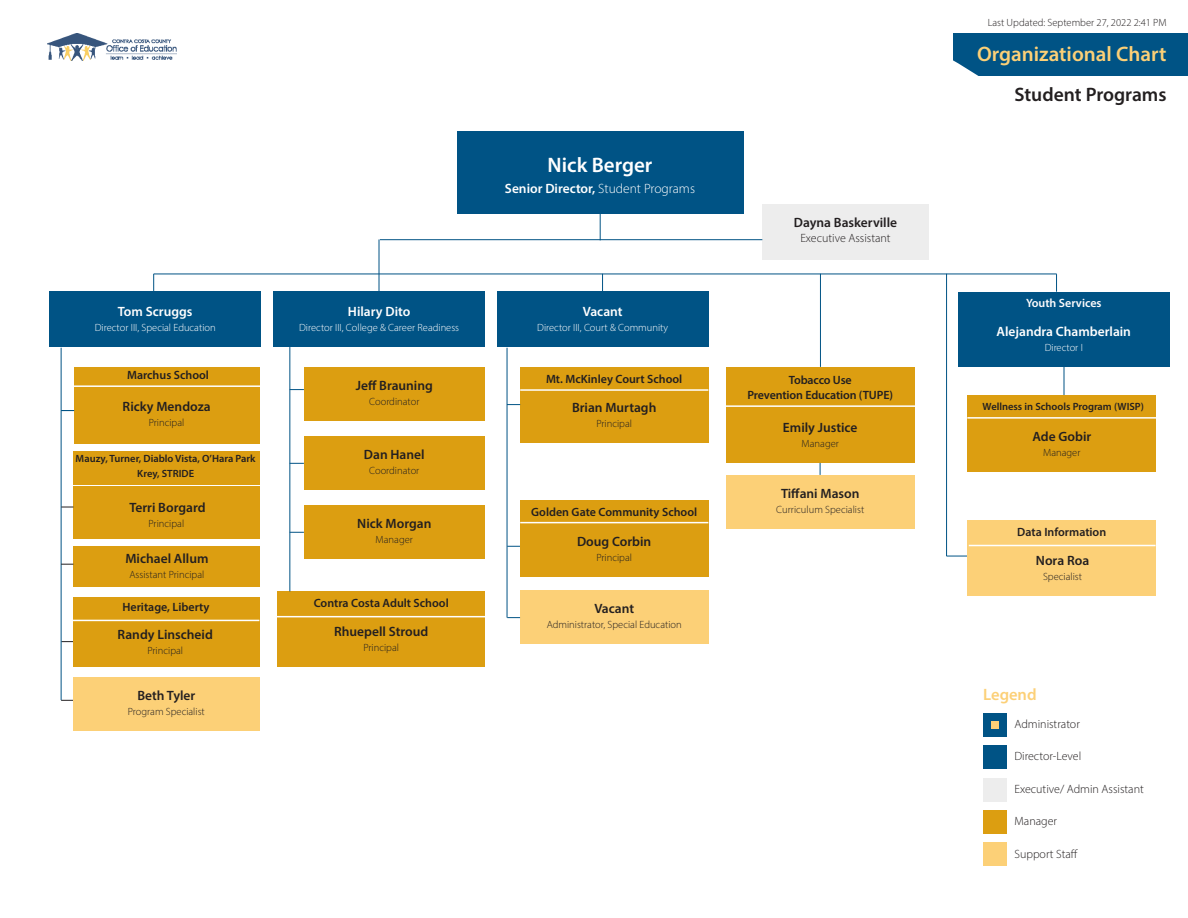
<style>
.page{position:relative;width:1188px;height:918px;background:#fff}
.page>*{position:absolute;margin:0;border:0;box-sizing:border-box;transform-origin:0 0}
.t1{font:600 21px "Myriad Pro";color:#fcd077}
.t2{font:600 21px "Myriad Pro";color:#fff}
.t3{font:600 19.5px "Myriad Pro";color:#231f20}
.t4{font:600 16.5px "Myriad Pro";color:#fcd077}
.t5{font:600 13.5px "Myriad Pro";color:#231f20}
.t6{font:600 13.5px "Myriad Pro";color:#fff}
.t7{font:600 12px "Myriad Pro";color:#231f20}
.t8{font:300 12px "Myriad Pro";color:#231f20}
.t9{font:600 12px "Myriad Pro";color:#fefcfd}
.t10{font:300 10.5px "Myriad Pro";color:#231f20}
.t11{font:300 10.5px "Myriad Pro";color:#fff}
.t12{font:600 10.5px "Myriad Pro";color:#231f20}
.s1{font-weight:300}
</style>
<div class="page">
<svg style="left:947px;top:556px;width:21px;height:1px"></svg>
<svg style="left:61px;top:700px;width:12px;height:1px"></svg>
<div style="left:73px;top:451px;width:187px;height:33px;background:#dc9e11"></div>
<div style="left:953px;top:33px;width:235px;height:43px;background:#005385"></div>
<div style="left:762px;top:204px;width:167px;height:55px;background:#ededed"></div>
<div style="left:457px;top:132px;width:286px;height:82px;background:#005385"></div>
<div style="left:74px;top:390px;width:186px;height:54px;background:#dc9e11"></div>
<div style="left:73px;top:597px;width:187px;height:69px;background:#dc9e11"></div>
<div style="left:73px;top:546px;width:187px;height:41px;background:#dc9e11"></div>
<div style="left:73px;top:677px;width:187px;height:54px;background:#fcd077"></div>
<div style="left:74px;top:368px;width:186px;height:22px;background:#dc9e11"></div>
<div style="left:278px;top:591px;width:207px;height:23px;background:#dc9e11"></div>
<div style="left:520px;top:367px;width:188px;height:22px;background:#dc9e11"></div>
<div style="left:726px;top:367px;width:188px;height:42px;background:#dc9e11"></div>
<div style="left:520px;top:501px;width:188px;height:22px;background:#dc9e11"></div>
<div style="left:304px;top:367px;width:181px;height:54px;background:#dc9e11"></div>
<div style="left:304px;top:436px;width:181px;height:54px;background:#dc9e11"></div>
<div style="left:304px;top:505px;width:181px;height:54px;background:#dc9e11"></div>
<svg style="left:278px;top:614px;width:207px;height:53px;background:#dda21b"></svg>
<div style="left:520px;top:389px;width:188px;height:54px;background:#dc9e11"></div>
<div style="left:520px;top:523px;width:188px;height:53px;background:#dc9e11"></div>
<div style="left:520px;top:591px;width:188px;height:53px;background:#fcd077"></div>
<div style="left:726px;top:409px;width:188px;height:54px;background:#dc9e11"></div>
<div style="left:968px;top:418px;width:188px;height:54px;background:#dc9e11"></div>
<div style="left:968px;top:542px;width:188px;height:54px;background:#fcd077"></div>
<div style="left:726px;top:475px;width:188px;height:54px;background:#fcd077"></div>
<div style="left:50px;top:291px;width:211px;height:56px;background:#005385"></div>
<div style="left:274px;top:291px;width:211px;height:56px;background:#005385"></div>
<div style="left:497px;top:291px;width:211px;height:56px;background:#005385"></div>
<div style="left:958px;top:311px;width:211px;height:56px;background:#005385"></div>
<div style="left:958px;top:292px;width:211px;height:19px;background:#005385"></div>
<hr style="left:379px;top:240px;width:1px;height:51px;background:#005385">
<hr style="left:290px;top:347px;width:1px;height:244px;background:#005385">
<hr style="left:61px;top:348px;width:1px;height:352px;background:#005385">
<hr style="left:507px;top:348px;width:1px;height:270px;background:#005385">
<svg style="left:290px;top:532px;width:14px;height:1px"></svg>
<svg style="left:290px;top:463px;width:14px;height:1px"></svg>
<svg style="left:290px;top:389px;width:14px;height:1px"></svg>
<svg style="left:508px;top:404px;width:12px;height:1px"></svg>
<svg style="left:507px;top:546px;width:13px;height:1px"></svg>
<svg style="left:507px;top:617px;width:13px;height:1px"></svg>
<hr style="left:380px;top:239px;width:382px;height:1px;background:#005385">
<svg style="left:600px;top:214px;width:1px;height:26px"></svg>
<svg style="left:153px;top:274px;width:1px;height:17px"></svg>
<svg style="left:602px;top:275px;width:1px;height:16px"></svg>
<svg style="left:1056px;top:275px;width:1px;height:17px"></svg>
<svg style="left:1064px;top:367px;width:1px;height:29px"></svg>
<hr style="left:820px;top:274px;width:1px;height:93px;background:#005385">
<svg style="left:820px;top:463px;width:1px;height:12px"></svg>
<hr style="left:946px;top:274px;width:1px;height:282px;background:#005385">
<hr style="left:154px;top:274px;width:903px;height:1px;background:#005385">
<div style="left:73px;top:487px;width:187px;height:51px;background:#dc9e11"></div>
<div style="left:278px;top:625px;width:207px;height:41px;background:#dc9e11"></div>
<div style="left:520px;top:535px;width:188px;height:42px;background:#dc9e11"></div>
<svg style="left:953px;top:60px;width:26px;height:16px"></svg>
<div style="left:968px;top:396px;width:188px;height:22px;background:#dc9e11"></div>
<div style="left:968px;top:520px;width:188px;height:22px;background:#fcd077"></div>
<div style="left:983px;top:713px;width:24px;height:24px;background:#005385"></div>
<div style="left:991px;top:721px;width:8px;height:8px;background:#fcd077"></div>
<div style="left:983px;top:745px;width:24px;height:24px;background:#005385"></div>
<div style="left:983px;top:778px;width:24px;height:23px;background:#ededed"></div>
<div style="left:983px;top:810px;width:24px;height:24px;background:#dc9e11"></div>
<div style="left:983px;top:843px;width:24px;height:23px;background:#fcd077"></div>
<svg style="left:62px;top:410px;width:12px;height:1px"></svg>
<svg style="left:61px;top:507px;width:12px;height:1px"></svg>
<svg style="left:61px;top:564px;width:12px;height:1px"></svg>
<img style="left:47px;top:34px;width:130px;height:27px">
<hr style="left:73px;top:620px;width:186px;height:1px;background:#fff">
<hr style="left:274px;top:616px;width:215px;height:1px;background:#fff">
<hr style="left:520px;top:522px;width:188px;height:1px;background:#fff">
<hr style="left:726px;top:405px;width:194px;height:2px;background:#fff">
<hr style="left:520px;top:389px;width:188px;height:2px;background:#fff">
<hr style="left:967px;top:417px;width:194px;height:2px;background:#fff">
<hr style="left:969px;top:545px;width:187px;height:1px;background:#fff">
<hr style="left:73px;top:385px;width:187px;height:2px;background:#fff">
<p class="t10" style="left:988px;top:16px;width:180px">Last Updated: September 27, 2022 2:41 PM</p>
<p class="t1" style="left:977px;top:41px;width:191px">Organizational Chart</p>
<p class="t3" style="left:1014px;top:82px;width:154px">Student Programs</p>
<p class="t2" style="left:548px;top:151px;width:106px">Nick Berger</p>
<p class="t6" style="left:505px;top:180px;width:192px">Senior Director, <span class="s1">Student Programs</span></p>
<p class="t5" style="left:794px;top:214px;width:105px">Dayna Baskerville</p>
<p class="t8" style="left:800px;top:231px;width:92px">Executive Assistant</p>
<p class="t6" style="left:118px;top:303px;width:76px">Tom Scruggs</p>
<p class="t11" style="left:95px;top:321px;width:122px">Director III, Special Education</p>
<p class="t6" style="left:348px;top:303px;width:64px">Hilary Dito</p>
<p class="t11" style="left:299px;top:321px;width:162px">Director III, College &amp; Career Readiness</p>
<p class="t6" style="left:583px;top:303px;width:41px">Vacant</p>
<p class="t11" style="left:537px;top:321px;width:133px">Director III, Court &amp; Community</p>
<p class="t9" style="left:1026px;top:295px;width:77px">Youth Services</p>
<p class="t6" style="left:997px;top:323px;width:136px">Alejandra Chamberlain</p>
<p class="t11" style="left:1045px;top:341px;width:40px">Director I</p>
<p class="t7" style="left:127px;top:368px;width:83px">Marchus School</p>
<p class="t5" style="left:123px;top:398px;width:90px">Ricky Mendoza</p>
<p class="t10" style="left:149px;top:416px;width:37px">Principal</p>
<p class="t12" style="left:76px;top:452px;width:181px">Mauzy, Turner, Diablo Vista, O’Hara Park</p>
<p class="t12" style="left:137px;top:467px;width:58px">Krey, STRIDE</p>
<p class="t5" style="left:356px;top:377px;width:79px">Jeff Brauning</p>
<p class="t10" style="left:369px;top:395px;width:52px">Coordinator</p>
<p class="t5" style="left:364px;top:446px;width:62px">Dan Hanel</p>
<p class="t10" style="left:369px;top:464px;width:52px">Coordinator</p>
<p class="t7" style="left:546px;top:371px;width:138px">Mt. McKinley Court School</p>
<p class="t7" style="left:789px;top:372px;width:64px">Tobacco Use</p>
<p class="t7" style="left:747px;top:387px;width:147px">Prevention Education (TUPE)</p>
<p class="t5" style="left:572px;top:399px;width:86px">Brian Murtagh</p>
<p class="t10" style="left:596px;top:417px;width:37px">Principal</p>
<p class="t5" style="left:783px;top:419px;width:76px">Emily Justice</p>
<p class="t10" style="left:802px;top:437px;width:39px">Manager</p>
<p class="t12" style="left:983px;top:400px;width:163px">Wellness in Schools Program (WISP)</p>
<p class="t5" style="left:1032px;top:428px;width:60px">Ade Gobir</p>
<p class="t10" style="left:1043px;top:446px;width:39px">Manager</p>
<p class="t5" style="left:129px;top:499px;width:78px">Terri Borgard</p>
<p class="t10" style="left:149px;top:517px;width:37px">Principal</p>
<p class="t5" style="left:125px;top:550px;width:85px">Michael Allum</p>
<p class="t10" style="left:130px;top:568px;width:76px">Assistant Principal</p>
<p class="t5" style="left:357px;top:515px;width:76px">Nick Morgan</p>
<p class="t10" style="left:376px;top:533px;width:39px">Manager</p>
<p class="t7" style="left:531px;top:504px;width:168px">Golden Gate Community School</p>
<p class="t5" style="left:577px;top:532px;width:76px">Doug Corbin</p>
<p class="t10" style="left:596px;top:551px;width:37px">Principal</p>
<p class="t5" style="left:781px;top:485px;width:80px">Tiffani Mason</p>
<p class="t10" style="left:776px;top:503px;width:89px">Curriculum Specialist</p>
<p class="t7" style="left:1017px;top:524px;width:90px">Data Information</p>
<p class="t5" style="left:1036px;top:552px;width:55px">Nora Roa</p>
<p class="t10" style="left:1043px;top:570px;width:40px">Specialist</p>
<p class="t7" style="left:122px;top:600px;width:89px">Heritage, Liberty</p>
<p class="t5" style="left:118px;top:626px;width:97px">Randy Linscheid</p>
<p class="t10" style="left:147px;top:644px;width:37px">Principal</p>
<p class="t7" style="left:314px;top:595px;width:137px">Contra Costa Adult School</p>
<p class="t5" style="left:334px;top:622px;width:96px">Rhuepell Stroud</p>
<p class="t10" style="left:363px;top:641px;width:37px">Principal</p>
<p class="t5" style="left:594px;top:600px;width:41px">Vacant</p>
<p class="t10" style="left:547px;top:619px;width:137px">Administrator, Special Education</p>
<p class="t5" style="left:137px;top:687px;width:59px">Beth Tyler</p>
<p class="t10" style="left:128px;top:705px;width:78px">Program Specialist</p>
<p class="t4" style="left:983px;top:684px;width:55px">Legend</p>
<p class="t8" style="left:1014px;top:717px;width:67px">Administrator</p>
<p class="t8" style="left:1014px;top:749px;width:68px">Director-Level</p>
<p class="t8" style="left:1014px;top:782px;width:131px">Executive/ Admin Assistant</p>
<p class="t8" style="left:1014px;top:814px;width:44px">Manager</p>
<p class="t8" style="left:1014px;top:846px;width:65px">Support Staff</p>
</div>
